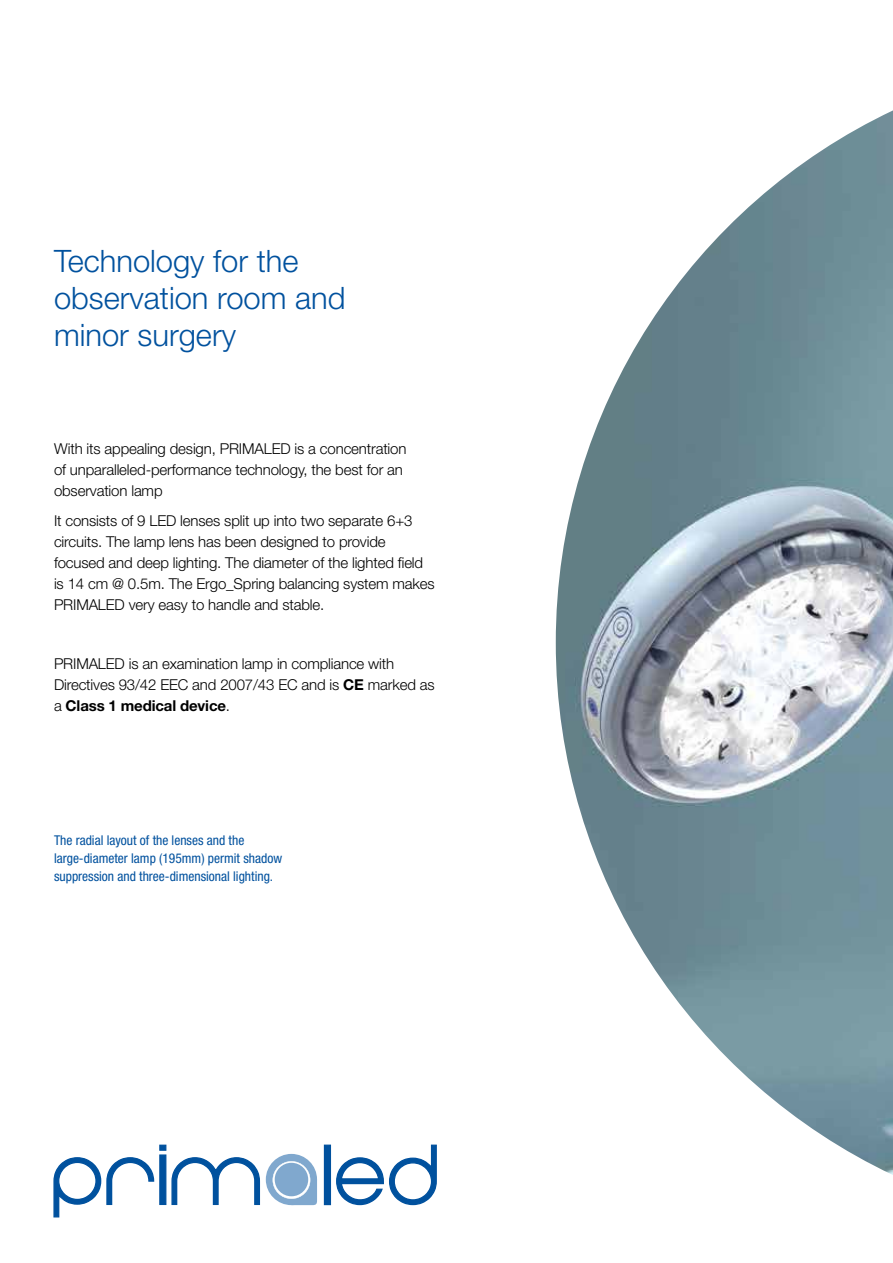
<style>
.page{position:relative;width:893px;height:1263px;background:#fff}
.page>*{position:absolute;margin:0;border:0;box-sizing:border-box;transform-origin:0 0}
.t1{font:300 30.9px/37px "Helvetica Neue LT Std";color:#00519e}
.t2{font:300 15px/21px "Helvetica Neue LT Std";letter-spacing:-.01em;color:#000}
.t3{font:condensed 13.5px/18px "Helvetica Neue LT Std";color:#00519e}
.s1{font-weight:700}
</style>
<div class="page">
<svg style="left:53px;top:1157px;width:102px;height:61px"></svg>
<div style="left:159px;top:1154px;width:7px;height:51px;background:#00519e;border:1px solid #00519e"></div>
<svg style="left:171px;top:1157px;width:90px;height:48px"></svg>
<div style="left:324px;top:1144px;width:7px;height:61px;background:#00519e"></div>
<svg style="left:336px;top:1144px;width:101px;height:62px"></svg>
<div style="left:266px;top:1154px;width:51px;height:51px;background:#80a8ce;border-radius:50%"></div>
<svg style="left:273px;top:1161px;width:44px;height:44px"></svg>
<div style="left:275px;top:1163px;width:33px;height:33px;background:#80a8ce;border-radius:50%"></div>
<div style="left:159px;top:1144px;width:7px;height:7px;background:#00519e;border:1px solid #00519e"></div>
<img style="left:556px;top:110px;width:337px;height:1065px">
<h1 class="t1" style="left:54px;top:241px;width:293px">Technology for the observation room and minor surgery</h1>
<p class="t2" style="left:54px;top:438px;width:354px">With its appealing design, PRIMALED is a concentration of unparalleled-performance technology, the best for an observation lamp</p>
<p class="t2" style="left:54px;top:509px;width:382px">It consists of 9 LED lenses split up into two separate 6+3 circuits. The lamp lens has been designed to provide focused and deep lighting. The diameter of the lighted field is 14 cm @ 0.5m. The Ergo_Spring balancing system makes PRIMALED very easy to handle and stable.</p>
<p class="t2" style="left:54px;top:652px;width:382px">PRIMALED is an examination lamp in compliance with<br>Directives 93/42 EEC and 2007/43 EC and is <span class="s1">CE</span> marked as a <span class="s1">Class 1 medical device</span>.</p>
<p class="t3" style="left:54px;top:831px;width:230px">The radial layout of the lenses and the large-diameter lamp (195mm) permit shadow suppression and three-dimensional lighting.</p>
</div>
